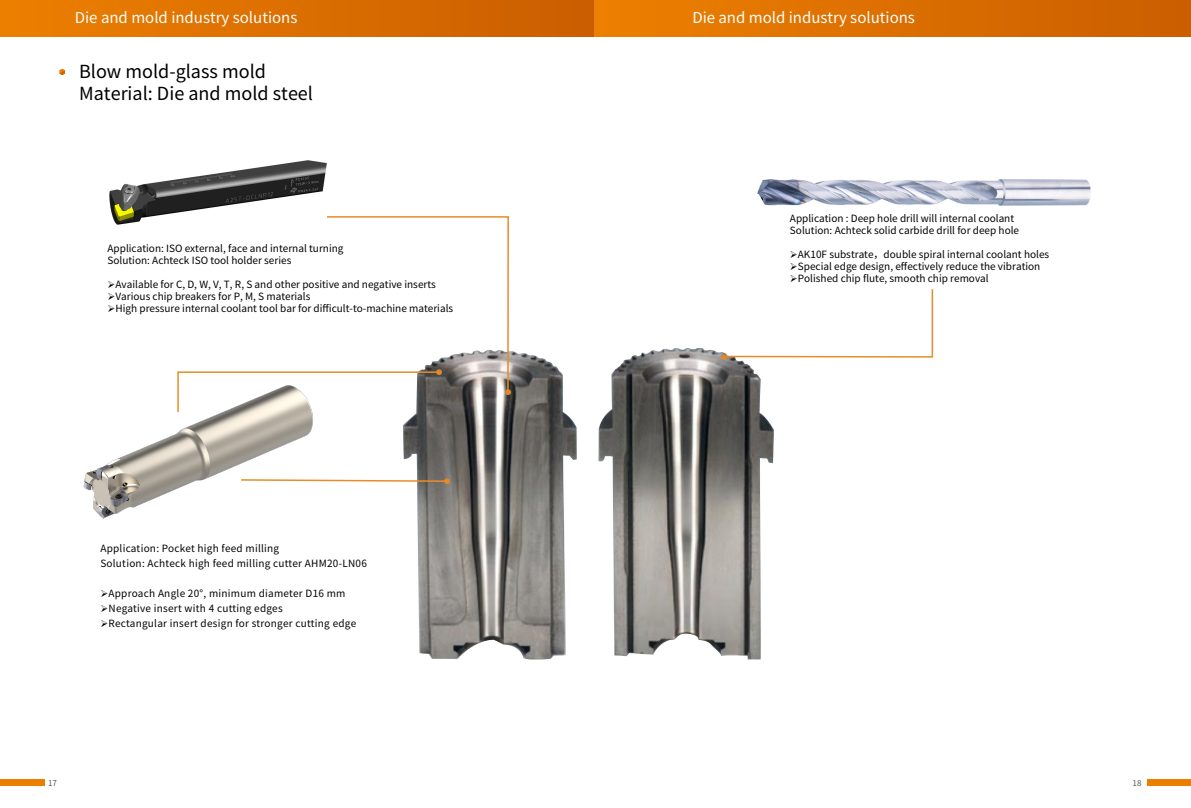
<style>
.page{position:relative;width:1191px;height:808px;background:#fff}
.page>*{position:absolute;margin:0;border:0;box-sizing:border-box;transform-origin:0 0}
.t1{font:18px/21.6px "Source Han Sans CN";color:#000}
.t2{font:15px "Source Han Sans CN";color:#fff}
.t3{font:10px/12px "Source Han Sans CN";color:#000}
.t4{font:10px/15px "Source Han Sans CN";letter-spacing:.025em;color:#040000}
.t5{font:8px "Source Han Sans CN";color:#595757}
</style>
<div class="page">
<img style="left:83px;top:413px;width:230px;height:106px">
<img style="left:404px;top:348px;width:369px;height:311px">
<div style="left:0;top:0;width:595px;height:37px;background:linear-gradient(to right,#ed8000,#ca5d00)"></div>
<div style="left:595px;top:0;width:596px;height:37px;background:linear-gradient(to right,#ed8000,#cb5e00)"></div>
<svg style="left:59px;top:69px;width:6px;height:6px"></svg>
<div style="left:0;top:779px;width:45px;height:7px;background:#ec7e00"></div>
<div style="left:1147px;top:779px;width:44px;height:7px;background:#ec7e00"></div>
<img style="left:109px;top:161px;width:217px;height:64px">
<img style="left:757px;top:180px;width:333px;height:26px">
<svg style="left:721px;top:289px;width:213px;height:71px"></svg>
<svg style="left:176px;top:215px;width:335px;height:198px"></svg>
<svg style="left:239px;top:478px;width:211px;height:6px"></svg>
<h2 class="t2" style="left:75px;top:9px;width:224px">Die and mold industry solutions</h2>
<h2 class="t2" style="left:692px;top:9px;width:224px">Die and mold industry solutions</h2>
<h1 class="t1" style="left:79px;top:61px;width:235px">Blow mold-glass mold<br>Material: Die and mold steel</h1>
<p class="t3" style="left:108px;top:243px;width:237px">Application: ISO external, face and internal turning<br>Solution: Achteck ISO tool holder series</p>
<p class="t3" style="left:108px;top:279px;width:330px">➢Available for C, D, W, V, T, R, S and other positive and negative inserts</p>
<p class="t3" style="left:108px;top:291px;width:204px">➢Various chip breakers for P, M, S materials</p>
<p class="t3" style="left:108px;top:303px;width:347px">➢High pressure internal coolant tool bar for difficult-to-machine materials</p>
<p class="t4" style="left:100px;top:541px;width:268px">Application: Pocket high feed milling<br>Solution: Achteck high feed milling cutter AHM20-LN06</p>
<p class="t4" style="left:100px;top:586px;width:247px">➢Approach Angle 20°, minimum diameter D16 mm</p>
<p class="t4" style="left:100px;top:601px;width:184px">➢Negative insert with 4 cutting edges</p>
<p class="t4" style="left:100px;top:616px;width:257px">➢Rectangular insert design for stronger cutting edge</p>
<p class="t3" style="left:790px;top:212px;width:231px">Application : Deep hole drill will internal coolant<br>Solution: Achteck solid carbide drill for deep hole</p>
<p class="t3" style="left:790px;top:248px;width:261px">➢AK10F substrate，double spiral internal coolant holes</p>
<p class="t3" style="left:790px;top:260px;width:252px">➢Special edge design, effectively reduce the vibration</p>
<p class="t3" style="left:790px;top:272px;width:200px">➢Polished chip flute, smooth chip removal</p>
<p class="t5" style="left:48px;top:778px;width:10px">17</p>
<p class="t5" style="left:1132px;top:778px;width:10px">18</p>
</div>
